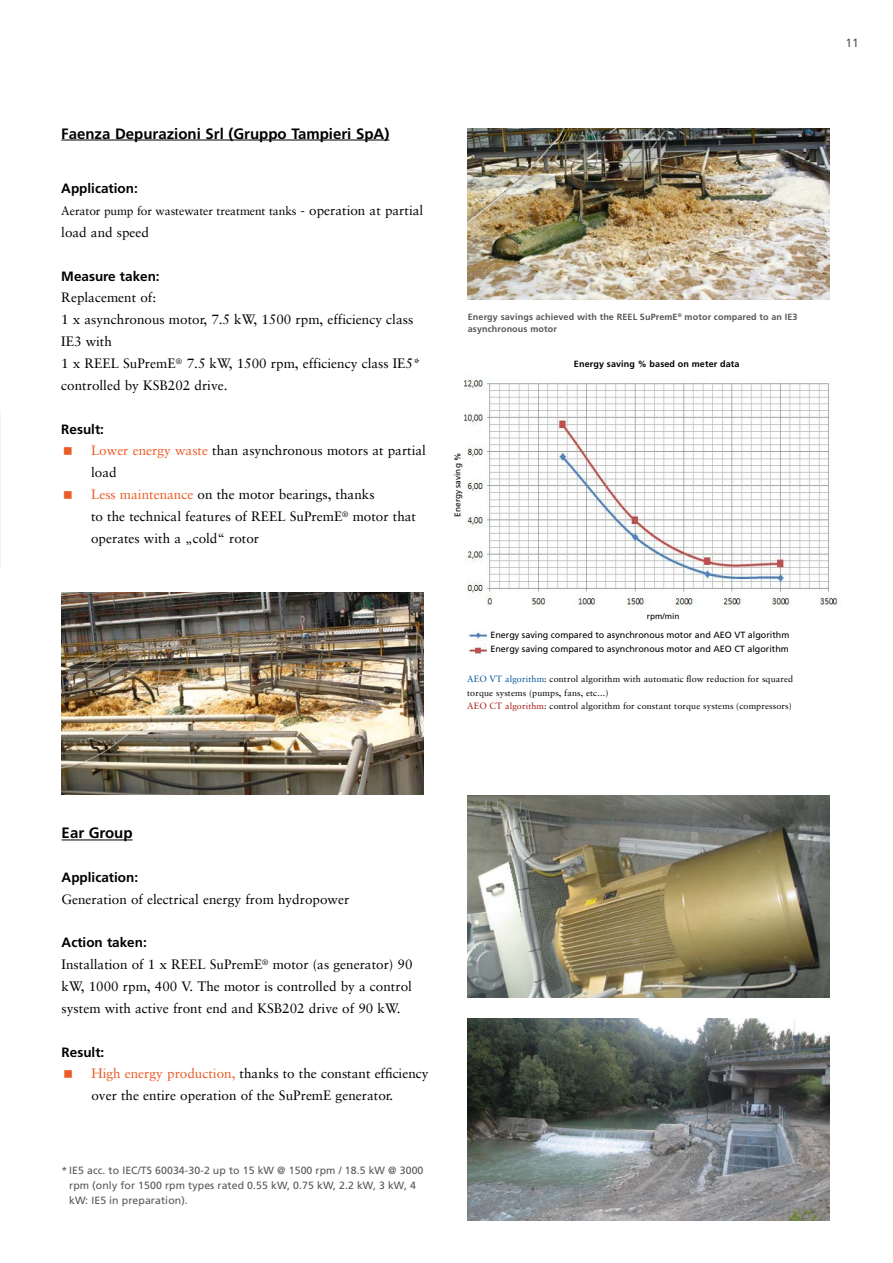
<style>
.page{position:relative;width:893px;height:1263px;background:#fff}
.page>*{position:absolute;margin:0;border:0;box-sizing:border-box;transform-origin:0 0}
.t1{font:700 15px "Frutiger LT Pro";color:#000}
.t2{font:13.5px/21.9px "Sabon LT";color:#000}
.t3{font:700 13.5px "Frutiger LT Pro";color:#000}
.t4{font:12px "Sabon LT";letter-spacing:-.01em;color:#000}
.t5{font:12px "Frutiger LT Pro";color:#575756}
.t6{font:10.5px/15px "Frutiger LT Pro";letter-spacing:.01em;color:#575756}
.t7{font:9px/13.5px "Sabon LT";letter-spacing:.015em;color:#000}
.t8{font:9px/14.2px "Frutiger LT Pro";color:#000}
.t9{font:700 9px/12px "Frutiger LT Pro";letter-spacing:.015em;color:#575756}
.t10{font:700 9px "Frutiger LT Pro";letter-spacing:.015em;color:#000}
.t11{font:8.25px "Frutiger LT Pro";color:#000}
.s1{font-size:13.5px}
.s2{color:#ea5c25}
.s3{color:#00569d}
.s4{color:#a61916}
</style>
<div class="page">
<hr style="left:61px;top:140px;width:328px;height:1px;background:#000">
<img style="left:468px;top:128px;width:361px;height:171px">
<img style="left:464px;top:378px;width:375px;height:230px">
<hr style="left:62px;top:839px;width:71px;height:1px;background:#000">
<img style="left:468px;top:795px;width:361px;height:202px">
<img style="left:468px;top:1019px;width:361px;height:201px">
<img style="left:62px;top:592px;width:362px;height:202px">
<img style="left:468px;top:632px;width:18px;height:22px">
<p class="t1" style="left:61px;top:124px;width:330px">Faenza Depurazioni Srl (Gruppo Tampieri SpA)</p>
<p class="t3" style="left:61px;top:181px;width:78px">Application:</p>
<p class="t4" style="left:61px;top:204px;width:363px">Aerator pump for wastewater treatment tanks <span class="s1">- operation at partial</span></p>
<p class="t2" style="left:61px;top:221px;width:89px">load and speed</p>
<p class="t3" style="left:61px;top:268px;width:100px">Measure taken:</p>
<p class="t2" style="left:61px;top:287px;width:361px">Replacement of:<br>1 x asynchronous motor, 7.5 kW, 1500 rpm, efficiency class IE3 with<br>1 x REEL SuPremE<sup>®</sup> 7.5 kW, 1500 rpm, efficiency class IE5* controlled by KSB202 drive.</p>
<p class="t3" style="left:61px;top:421px;width:44px">Result:</p>
<p class="t2" style="left:91px;top:440px;width:336px"><span class="s2">Lower energy waste</span> than asynchronous motors at partial load<br><span class="s2">Less maintenance</span> on the motor bearings, thanks<br>to the technical features of REEL SuPremE<sup>®</sup> motor that operates with a „cold“ rotor</p>
<p class="t9" style="left:468px;top:311px;width:331px">Energy savings achieved with the REEL SuPremE<sup>®</sup> motor compared to an IE3 asynchronous motor</p>
<p class="t10" style="left:574px;top:359px;width:167px">Energy saving % based on meter data</p>
<p class="t11" style="left:453px;top:517px;width:65px;rotate:-90deg">Energy saving %</p>
<p class="t11" style="left:647px;top:611px;width:34px">rpm/min</p>
<p class="t8" style="left:490px;top:627px;width:301px">Energy saving compared to asynchronous motor and AEO VT algorithm<br>Energy saving compared to asynchronous motor and AEO CT algorithm</p>
<p class="t7" style="left:467px;top:672px;width:328px"><span class="s3">AEO VT algorithm</span>: control algorithm with automatic flow reduction for squared torque systems (pumps, fans, etc...)<br><span class="s4">AEO CT algorithm</span>: control algorithm for constant torque systems (compressors)</p>
<p class="t1" style="left:62px;top:824px;width:72px">Ear Group</p>
<p class="t3" style="left:62px;top:869px;width:78px">Application:</p>
<p class="t2" style="left:62px;top:888px;width:289px">Generation of electrical energy from hydropower</p>
<p class="t3" style="left:62px;top:935px;width:87px">Action taken:</p>
<p class="t2" style="left:62px;top:953px;width:352px;text-align:justify">Installation of 1 x REEL SuPremE<sup>®</sup> motor (as generator) 90 kW, 1000 rpm, 400 V. The motor is controlled by a control system with active front end and KSB202 drive of 90 kW.</p>
<p class="t3" style="left:62px;top:1044px;width:44px">Result:</p>
<p class="t2" style="left:91px;top:1062px;width:339px"><span class="s2">High energy production,</span> thanks to the constant efficiency over the entire operation of the SuPremE generator.</p>
<p class="t6" style="left:69px;top:1162px;width:356px;text-indent:-7px">* IE5 acc. to IEC/TS 60034-30-2 up to 15 kW @ 1500 rpm / 18.5 kW @ 3000 rpm (only for 1500 rpm types rated 0.55 kW, 0.75 kW, 2.2 kW, 3 kW, 4 kW: IE5 in preparation).</p>
<p class="t5" style="left:845px;top:36px;width:15px">11</p>
</div>
